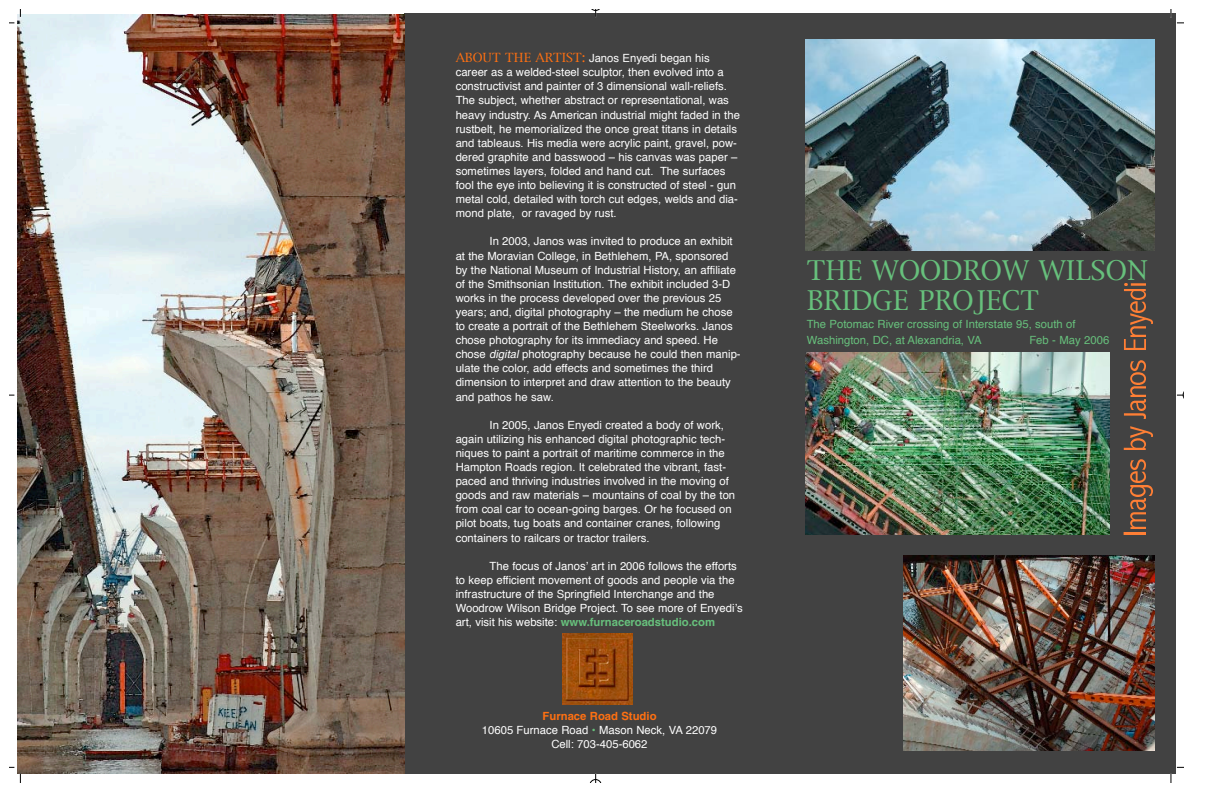
<style>
.page{position:relative;width:1224px;height:792px;background:#fff}
.page>*{position:absolute;margin:0;border:0;box-sizing:border-box;transform-origin:0 0}
.t1{font:26.3px/30px "New York";color:#67c07c}
.t2{font:11.3px/14.1px "Helvetica";color:#fff}
.t3{font:11.3px/16px "Helvetica";color:#67c07c}
.s1{font-family:"New York";font-size:12.2px;color:#ff7012}
.s2{font-style:italic}
.s3{font-weight:700;color:#67c07c}
.s4{font-weight:700;color:#ff7012}
.s5{color:#67c07c}
</style>
<div class="page">
<div style="left:404px;top:13px;width:772px;height:760px;background:#424242"></div>
<img style="left:806px;top:352px;width:303px;height:183px">
<img style="left:904px;top:556px;width:250px;height:195px">
<img style="left:17px;top:14px;width:387px;height:760px">
<img style="left:805px;top:40px;width:349px;height:210px">
<img style="left:1123px;top:532px;width:23px;height:2px">
<img style="left:1130px;top:512px;width:16px;height:16px">
<img style="left:1130px;top:498px;width:16px;height:11px">
<img style="left:1130px;top:485px;width:23px;height:11px">
<img style="left:1130px;top:472px;width:16px;height:11px">
<img style="left:1130px;top:460px;width:16px;height:10px">
<img style="left:1123px;top:439px;width:23px;height:10px">
<img style="left:1130px;top:427px;width:23px;height:11px">
<img style="left:1123px;top:414px;width:23px;height:5px">
<img style="left:1130px;top:399px;width:16px;height:11px">
<img style="left:1130px;top:387px;width:16px;height:10px">
<img style="left:1130px;top:373px;width:16px;height:11px">
<img style="left:1130px;top:361px;width:16px;height:9px">
<img style="left:1124px;top:339px;width:22px;height:11px">
<img style="left:1130px;top:326px;width:16px;height:10px">
<img style="left:1130px;top:314px;width:23px;height:11px">
<img style="left:1130px;top:302px;width:16px;height:11px">
<img style="left:1124px;top:289px;width:22px;height:11px">
<img style="left:1124px;top:283px;width:22px;height:3px">
<img style="left:562px;top:634px;width:70px;height:70px">
<svg style="left:9px;top:767px;width:12px;height:16px"></svg>
<svg style="left:1171px;top:767px;width:13px;height:16px"></svg>
<svg style="left:591px;top:9px;width:9px;height:8px"></svg>
<svg style="left:589px;top:773px;width:13px;height:10px"></svg>
<svg style="left:1177px;top:391px;width:7px;height:8px"></svg>
<p class="t2" style="left:456px;top:52px;width:286px"><span class="s1">ABOUT THE ARTIST:</span> Janos Enyedi began his career as a welded-steel sculptor, then evolved into a constructivist and painter of 3 dimensional wall-reliefs.<br>The subject, whether abstract or representational, was heavy industry. As American industrial might faded in the rustbelt, he memorialized the once great titans in details and tableaus. His media were acrylic paint, gravel, pow&shy;dered graphite and basswood – his canvas was paper – sometimes layers, folded and hand cut. The surfaces fool the eye into believing it is constructed of steel - gun metal cold, detailed with torch cut edges, welds and dia&shy;mond plate, or ravaged by rust.</p>
<p class="t2" style="left:456px;top:235px;width:286px;text-indent:34px">In 2003, Janos was invited to produce an exhibit at the Moravian College, in Bethlehem, PA, sponsored by the National Museum of Industrial History, an affiliate of the Smithsonian Institution. The exhibit included 3-D works in the process developed over the previous 25 years; and, digital photography – the medium he chose to create a portrait of the Bethlehem Steelworks. Janos chose photography for its immediacy and speed. He chose <span class="s2">digital</span> photography because he could then manip&shy;ulate the color, add effects and sometimes the third dimension to interpret and draw attention to the beauty and pathos he saw.</p>
<p class="t2" style="left:456px;top:419px;width:281px;text-indent:34px">In 2005, Janos Enyedi created a body of work, again utilizing his enhanced digital photographic tech&shy;niques to paint a portrait of maritime commerce in the Hampton Roads region. It celebrated the vibrant, fast&shy;paced and thriving industries involved in the moving of goods and raw materials – mountains of coal by the ton from coal car to ocean-going barges. Or he focused on pilot boats, tug boats and container cranes, following containers to railcars or tractor trailers.</p>
<p class="t2" style="left:456px;top:560px;width:288px;text-indent:34px">The focus of Janos’ art in 2006 follows the efforts to keep efficient movement of goods and people via the infrastructure of the Springfield Interchange and the Woodrow Wilson Bridge Project. To see more of Enyedi’s art, visit his website: <span class="s3">www.furnaceroadstudio.com</span></p>
<p class="t2" style="left:482px;top:710px;width:237px;text-align:center"><span class="s4">Furnace Road Studio<br></span>10605 Furnace Road <span class="s5">•</span> Mason Neck, VA 22079<br>Cell: 703-405-6062</p>
<h1 class="t1" style="left:807px;top:255px;width:343px">THE WOODROW WILSON<br>BRIDGE PROJECT</h1>
<p class="t3" style="left:807px;top:317px;width:270px">The Potomac River crossing of Interstate 95, south of<br>Washington, DC, at Alexandria, VA</p>
<p class="t3" style="left:1029px;top:333px;width:81px">Feb - May 2006</p>
</div>
